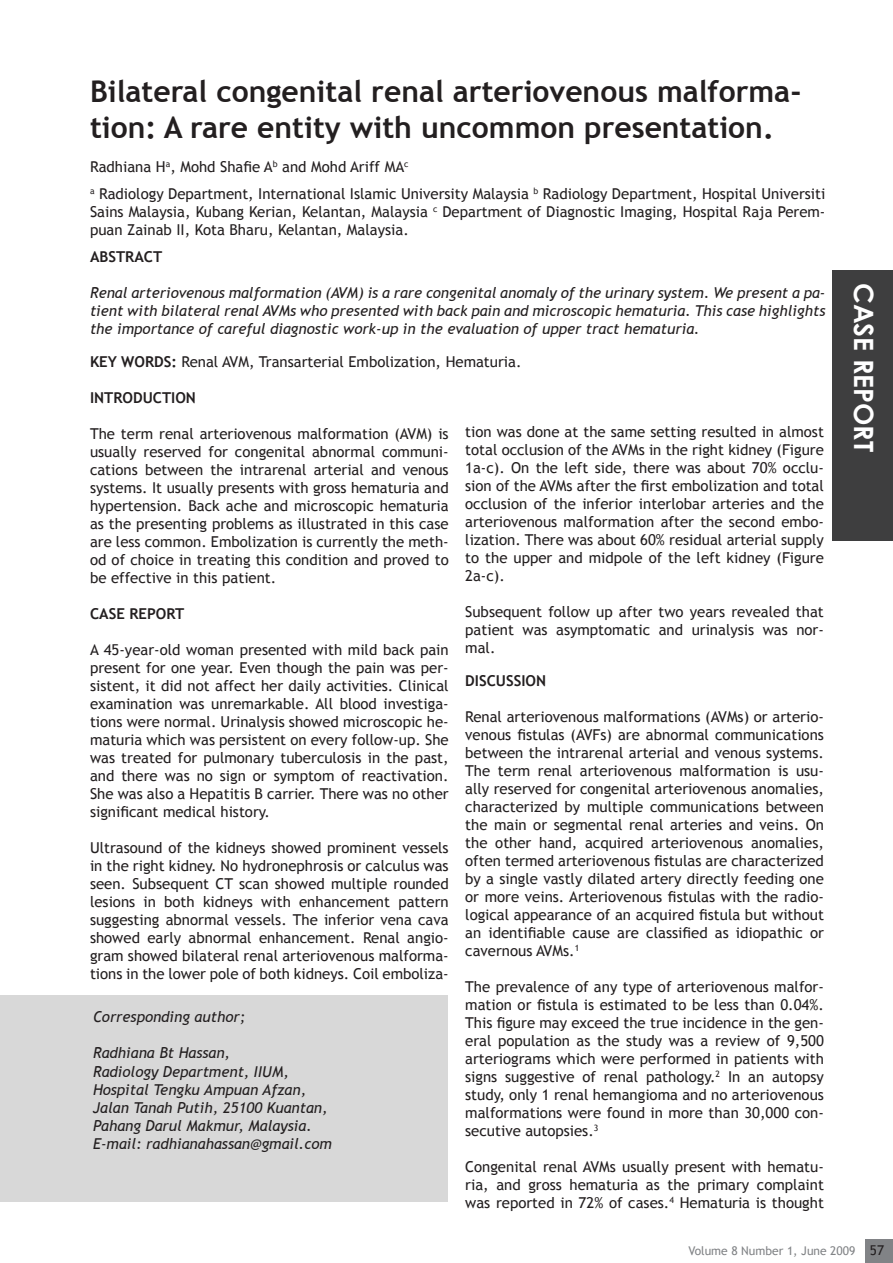
<style>
.page{position:relative;width:893px;height:1263px;background:#fff}
.page>*{position:absolute;margin:0;border:0;box-sizing:border-box;transform-origin:0 0}
.t1{font:700 30px/36px "Trebuchet MS";color:#231f20}
.t2{font:700 26.7px "Century Gothic";color:#fff}
.t3{font:15px/18px "Trebuchet MS";color:#231f20;text-align:justify}
.t4{font:italic 15px/18px "Trebuchet MS";color:#231f20;text-align:justify}
.t5{font:700 15px "Trebuchet MS";color:#231f20}
.t6{font:12px "Trebuchet MS";color:#818386}
.s1{font-weight:700}
.s2{font-size:13.5px;color:#231f20}
</style>
<div class="page">
<div style="left:865px;top:1240px;width:28px;height:23px;background:#818386"></div>
<div style="left:832px;top:270px;width:61px;height:270px;background:#3e3e3f"></div>
<div style="left:0;top:995px;width:447px;height:207px;background:#d8d8d8"></div>
<p class="t1" style="left:90px;top:73px;width:713px">Bilateral congenital renal arteriovenous malforma&shy;tion: A rare entity with uncommon presentation.</p>
<p class="t3" style="left:90px;top:157px;width:320px">Radhiana H<sup>a</sup>, Mohd Shafie A<sup>b</sup> and Mohd Ariff MA<sup>c</sup></p>
<p class="t3" style="left:90px;top:184px;width:737px"><sup>a</sup> Radiology Department, International Islamic University Malaysia <sup>b</sup> Radiology Department, Hospital Universiti Sains Malaysia, Kubang Kerian, Kelantan, Malaysia <sup>c</sup> Department of Diagnostic Imaging, Hospital Raja Perem&shy;puan Zainab II, Kota Bharu, Kelantan, Malaysia.</p>
<p class="t5" style="left:90px;top:247px;width:74px">ABSTRACT</p>
<p class="t4" style="left:90px;top:283px;width:737px">Renal arteriovenous malformation (AVM) is a rare congenital anomaly of the urinary system. We present a pa&shy;tient with bilateral renal AVMs who presented with back pain and microscopic hematuria. This case highlights the importance of careful diagnostic work-up in the evaluation of upper tract hematuria.</p>
<p class="t3" style="left:90px;top:352px;width:433px"><span class="s1">KEY WORDS:</span> Renal AVM, Transarterial Embolization, Hematuria.</p>
<p class="t5" style="left:90px;top:388px;width:107px">INTRODUCTION</p>
<p class="t3" style="left:90px;top:424px;width:360px">The term renal arteriovenous malformation (AVM) is usually reserved for congenital abnormal communi&shy;cations between the intrarenal arterial and venous systems. It usually presents with gross hematuria and hypertension. Back ache and microscopic hematuria as the presenting problems as illustrated in this case are less common. Embolization is currently the meth&shy;od of choice in treating this condition and proved to be effective in this patient.</p>
<p class="t5" style="left:90px;top:604px;width:96px">CASE REPORT</p>
<p class="t3" style="left:90px;top:640px;width:360px">A 45-year-old woman presented with mild back pain present for one year. Even though the pain was per&shy;sistent, it did not affect her daily activities. Clinical examination was unremarkable. All blood investiga&shy;tions were normal. Urinalysis showed microscopic he&shy;maturia which was persistent on every follow-up. She was treated for pulmonary tuberculosis in the past, and there was no sign or symptom of reactivation.<br>She was also a Hepatitis B carrier. There was no other significant medical history.</p>
<p class="t3" style="left:90px;top:838px;width:360px">Ultrasound of the kidneys showed prominent vessels in the right kidney. No hydronephrosis or calculus was seen. Subsequent CT scan showed multiple rounded lesions in both kidneys with enhancement pattern suggesting abnormal vessels. The inferior vena cava showed early abnormal enhancement. Renal angio&shy;gram showed bilateral renal arteriovenous malforma&shy;tions in the lower pole of both kidneys. Coil emboliza-</p>
<p class="t3" style="left:465px;top:423px;width:360px">tion was done at the same setting resulted in almost total occlusion of the AVMs in the right kidney (Figure 1a-c). On the left side, there was about 70% occlu&shy;sion of the AVMs after the first embolization and total occlusion of the inferior interlobar arteries and the arteriovenous malformation after the second embo&shy;lization. There was about 60% residual arterial supply to the upper and midpole of the left kidney (Figure 2a-c).</p>
<p class="t3" style="left:465px;top:603px;width:360px">Subsequent follow up after two years revealed that patient was asymptomatic and urinalysis was nor&shy;mal.</p>
<p class="t5" style="left:465px;top:671px;width:82px">DISCUSSION</p>
<p class="t3" style="left:465px;top:708px;width:360px">Renal arteriovenous malformations (AVMs) or arterio&shy;venous fistulas (AVFs) are abnormal communications between the intrarenal arterial and venous systems.<br>The term renal arteriovenous malformation is usu&shy;ally reserved for congenital arteriovenous anomalies, characterized by multiple communications between the main or segmental renal arteries and veins. On the other hand, acquired arteriovenous anomalies, often termed arteriovenous fistulas are characterized by a single vastly dilated artery directly feeding one or more veins. Arteriovenous fistulas with the radio&shy;logical appearance of an acquired fistula but without an identifiable cause are classified as idiopathic or cavernous AVMs.<sup>1</sup></p>
<p class="t3" style="left:465px;top:978px;width:360px">The prevalence of any type of arteriovenous malfor&shy;mation or fistula is estimated to be less than 0.04%.<br>This figure may exceed the true incidence in the gen&shy;eral population as the study was a review of 9,500 arteriograms which were performed in patients with signs suggestive of renal pathology.<sup>2</sup> In an autopsy study, only 1 renal hemangioma and no arteriovenous malformations were found in more than 30,000 con&shy;secutive autopsies.<sup>3</sup></p>
<p class="t3" style="left:465px;top:1158px;width:360px">Congenital renal AVMs usually present with hematu&shy;ria, and gross hematuria as the primary complaint was reported in 72% of cases.<sup>4</sup> Hematuria is thought</p>
<p class="t4" style="left:93px;top:1008px;width:154px">Corresponding author;</p>
<p class="t4" style="left:93px;top:1044px;width:139px">Radhiana Bt Hassan,</p>
<p class="t4" style="left:93px;top:1062px;width:197px">Radiology Department, IIUM,</p>
<p class="t4" style="left:93px;top:1080px;width:215px">Hospital Tengku Ampuan Afzan,</p>
<p class="t4" style="left:93px;top:1098px;width:236px">Jalan Tanah Putih, 25100 Kuantan,</p>
<p class="t4" style="left:93px;top:1116px;width:220px">Pahang Darul Makmur, Malaysia.</p>
<p class="t4" style="left:93px;top:1134px;width:240px">E-mail: radhianahassan@gmail.com</p>
<h2 class="t2" style="left:884px;top:283px;width:171px;rotate:90deg">CASE REPORT</h2>
<p class="t6" style="left:688px;top:1244px;width:197px">Volume 8 Number 1, June 2009 <span class="s2">57</span></p>
</div>
